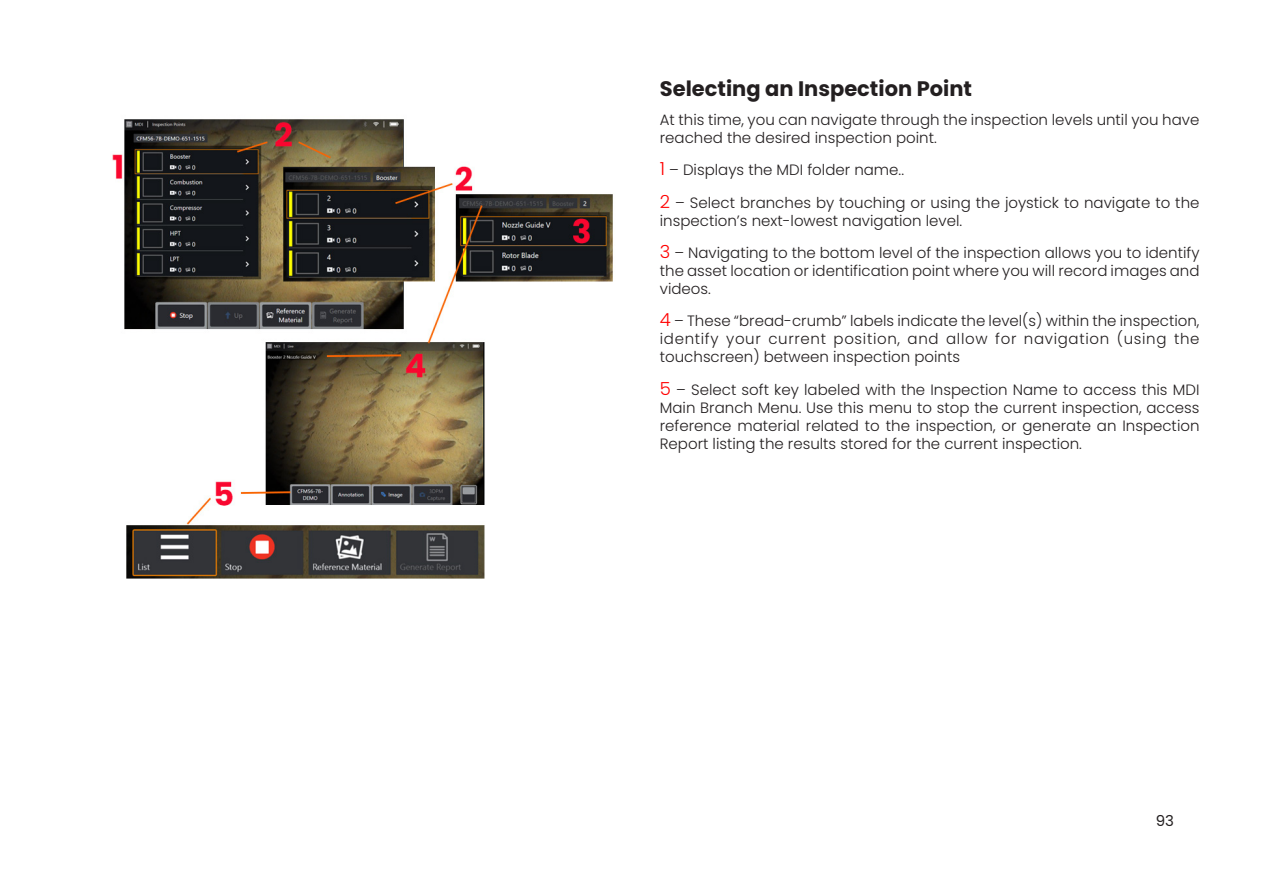
<style>
.page{position:relative;width:1263px;height:893px;background:#fff}
.page>*{position:absolute;margin:0;border:0;box-sizing:border-box;transform-origin:0 0}
.Paragraph_Style_3{font:700 21px "Poppins";color:#231f20}
.A2_Absatzlayout_2{font:300 15px/18px "Poppins";color:#231f20;text-align:justify}
.t1{font:15px "Poppins";color:#231f20}
.s1{font-size:18px;color:#f00}
</style>
<div class="page">
<img style="left:112px;top:119px;width:501px;height:460px">
<p class="Paragraph_Style_3" style="left:660px;top:76px;width:314px">Selecting an Inspection Point</p>
<p class="A2_Absatzlayout_2" style="left:660px;top:111px;width:541px">At this time, you can navigate through the inspection levels until you have reached the desired inspection point.</p>
<p class="A2_Absatzlayout_2" style="left:660px;top:161px;width:246px"><span class="s1">1</span> – Displays the MDI folder name..</p>
<p class="A2_Absatzlayout_2" style="left:660px;top:193px;width:541px"><span class="s1">2</span> – Select branches by touching or using the joystick to navigate to the inspection’s next-lowest navigation level.</p>
<p class="A2_Absatzlayout_2" style="left:660px;top:244px;width:541px"><span class="s1">3</span> – Navigating to the bottom level of the inspection allows you to identify the asset location or identification point where you will record images and videos.</p>
<p class="A2_Absatzlayout_2" style="left:660px;top:312px;width:541px"><span class="s1">4</span> – These “bread-crumb” labels indicate the level(s) within the inspection, identify your current position, and allow for navigation (using the touchscreen) between inspection points</p>
<p class="A2_Absatzlayout_2" style="left:660px;top:381px;width:541px"><span class="s1">5</span> – Select soft key labeled with the Inspection Name to access this MDI Main Branch Menu. Use this menu to stop the current inspection, access reference material related to the inspection, or generate an Inspection Report listing the results stored for the current inspection.</p>
<p class="t1" style="left:1156px;top:812px;width:20px">93</p>
</div>
